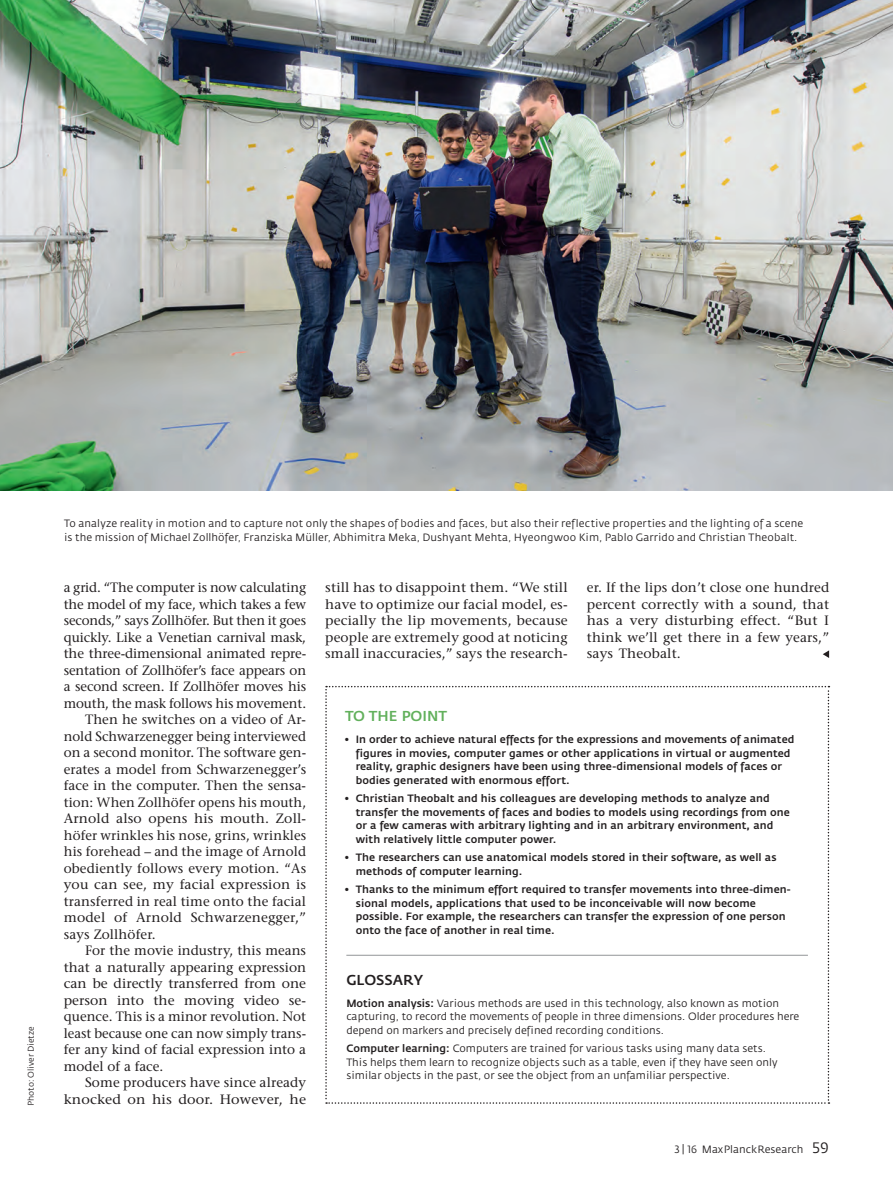
<style>
.page{position:relative;width:893px;height:1191px;background:#fff}
.page>*{position:absolute;margin:0;border:0;box-sizing:border-box;transform-origin:0 0}
.t1{font:500 14.25px "Fedra Sans";color:#62b05c}
.t2{font:500 14.25px "Fedra Sans";color:#231f20}
.t3{font:13.5px/16.5px "Stone Serif";color:#231f20;text-align:justify}
.t4{font:13.5px "Stone Serif";color:#231f20;scale:1.06 1}
.t5{font:500 10.5px/13.5px "Fedra Sans";letter-spacing:.005em;color:#231f20}
.t6{font:10.5px/13.5px "Fedra Sans";color:#231f20}
.t7{font:8.25px "Fedra Sans";color:#231f20}
.s1{font-weight:500}
.s2{font-family:"Fedra Sans Book SC"}
.s3{font-family:"Fedra Sans Book SC";font-size:15px}
</style>
<div class="page">
<svg style="left:325px;top:686px;width:504px;height:417px"></svg>
<hr style="left:346px;top:955px;width:462px;height:1px;background:#939598">
<svg style="left:823px;top:650px;width:6px;height:8px"></svg>
<img style="left:0;top:0;width:893px;height:490px">
<p class="t7" style="left:27px;top:1106px;width:81px;rotate:-90deg">Photo: Oliver Dietze</p>
<p class="t6" style="left:64px;top:517px;width:741px">To analyze reality in motion and to capture not only the shapes of bodies and faces, but also their reflective properties and the lighting of a scene is the mission of Michael Zollhöfer, Franziska Müller, Abhimitra Meka, Dushyant Mehta, Hyeongwoo Kim, Pablo Garrido and Christian Theobalt.</p>
<p class="t3" style="left:64px;top:579px;width:244px">a grid. “The computer is now calculating</p>
<p class="t3" style="left:64px;top:595px;width:244px">the model of my face, which takes a few</p>
<p class="t3" style="left:64px;top:612px;width:244px">seconds,” says Zollhöfer. But then it goes</p>
<p class="t3" style="left:64px;top:628px;width:244px">quickly. Like a Venetian carnival mask,</p>
<p class="t3" style="left:64px;top:645px;width:244px">the three-dimensional animated repre-</p>
<p class="t3" style="left:64px;top:661px;width:244px">sentation of Zollhöfer’s face appears on</p>
<p class="t3" style="left:64px;top:678px;width:244px">a second screen. If Zollhöfer moves his</p>
<p class="t3" style="left:64px;top:694px;width:244px">mouth, the mask follows his movement.</p>
<p class="t3" style="left:85px;top:711px;width:223px">Then he switches on a video of Ar-</p>
<p class="t3" style="left:64px;top:727px;width:244px">nold Schwarzenegger being interviewed</p>
<p class="t3" style="left:64px;top:744px;width:244px">on a second monitor. The software gen-</p>
<p class="t3" style="left:64px;top:760px;width:244px">erates a model from Schwarzenegger’s</p>
<p class="t3" style="left:64px;top:777px;width:244px">face in the computer. Then the sensa-</p>
<p class="t3" style="left:64px;top:793px;width:244px">tion: When Zollhöfer opens his mouth,</p>
<p class="t3" style="left:64px;top:810px;width:244px">Arnold also opens his mouth. Zoll-</p>
<p class="t3" style="left:64px;top:826px;width:244px">höfer wrinkles his nose, grins, wrinkles</p>
<p class="t3" style="left:64px;top:843px;width:244px">his forehead – and the image of Arnold</p>
<p class="t3" style="left:64px;top:859px;width:244px">obediently follows every motion. “As</p>
<p class="t3" style="left:64px;top:876px;width:244px">you can see, my facial expression is</p>
<p class="t3" style="left:64px;top:892px;width:244px">transferred in real time onto the facial</p>
<p class="t3" style="left:64px;top:909px;width:244px">model of Arnold Schwarzenegger,”</p>
<p class="t3" style="left:64px;top:925px;width:93px">says Zollhöfer.</p>
<p class="t3" style="left:85px;top:942px;width:223px">For the movie industry, this means</p>
<p class="t3" style="left:64px;top:958px;width:244px">that a naturally appearing expression</p>
<p class="t3" style="left:64px;top:975px;width:244px">can be directly transferred from one</p>
<p class="t3" style="left:64px;top:991px;width:244px">person into the moving video se-</p>
<p class="t3" style="left:64px;top:1008px;width:244px">quence. This is a minor revolution. Not</p>
<p class="t3" style="left:64px;top:1024px;width:244px">least because one can now simply trans-</p>
<p class="t3" style="left:64px;top:1041px;width:244px">fer any kind of facial expression into a</p>
<p class="t3" style="left:64px;top:1057px;width:101px">model of a face.</p>
<p class="t3" style="left:85px;top:1074px;width:223px">Some producers have since already</p>
<p class="t4" style="left:64px;top:1091px;width:230px">knocked on his door. However, he</p>
<p class="t3" style="left:325px;top:579px;width:244px">still has to disappoint them. “We still have to optimize our facial model, es&shy;pecially the lip movements, because people are extremely good at noticing small inaccuracies,” says the research-</p>
<p class="t3" style="left:587px;top:579px;width:244px">er. If the lips don’t close one hundred percent correctly with a sound, that has a very disturbing effect. “But I think we’ll get there in a few years,” says Theobalt.</p>
<p class="t1" style="left:345px;top:708px;width:103px">TO THE POINT</p>
<p class="t5" style="left:356px;top:733px;width:440px;text-indent:-10px">● In order to achieve natural effects for the expressions and movements of animated figures in movies, computer games or other applications in virtual or augmented reality, graphic designers have been using three-dimensional models of faces or bodies generated with enormous effort.</p>
<p class="t5" style="left:356px;top:792px;width:436px;text-indent:-11px">● Christian Theobalt and his colleagues are developing methods to analyze and transfer the movements of faces and bodies to models using recordings from one or a few cameras with arbitrary lighting and in an arbitrary environment, and with relatively little computer power.</p>
<p class="t5" style="left:356px;top:851px;width:422px;text-indent:-10px">● The researchers can use anatomical models stored in their software, as well as methods of computer learning.</p>
<p class="t5" style="left:356px;top:883px;width:436px;text-indent:-10px">● Thanks to the minimum effort required to transfer movements into three-dimen&shy;sional models, applications that used to be inconceivable will now become possible. For example, the researchers can transfer the expression of one person onto the face of another in real time.</p>
<p class="t2" style="left:346px;top:971px;width:78px">GLOSSARY</p>
<p class="t6" style="left:346px;top:996px;width:454px"><span class="s1">Motion analysis:</span> Various methods are used in this technology, also known as motion capturing, to record the movements of people in three dimensions. Older procedures here depend on markers and precisely defined recording conditions.</p>
<p class="t6" style="left:346px;top:1042px;width:433px"><span class="s1">Computer learning:</span> Computers are trained for various tasks using many data sets.<br>This helps them learn to recognize objects such as a table, even if they have seen only similar objects in the past, or see the object from an unfamiliar perspective.</p>
<p class="t6" style="left:674px;top:1143px;width:156px"><span class="s2">3 | 16</span> MaxPlanckResearch <span class="s3">59</span></p>
</div>
